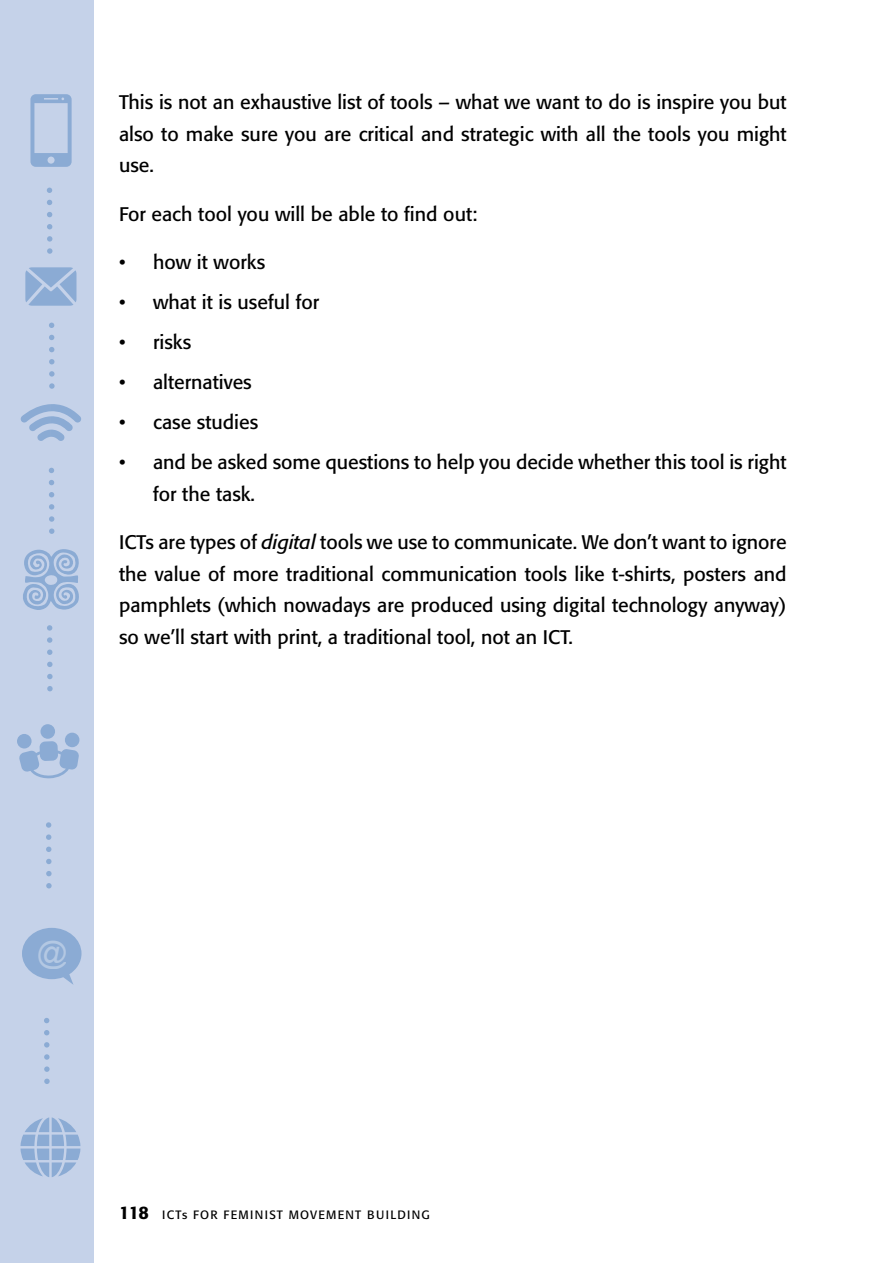
<style>
.page{position:relative;width:893px;height:1263px;background:#fff}
.page>*{position:absolute;margin:0;border:0;box-sizing:border-box;transform-origin:0 0}
.t1{font:30.45px "Arial";color:#fff}
.t2{font:19.5px/31.5px "Formata";color:#000;text-align:justify}
.t3{font:12px "Formata";letter-spacing:.1em;color:#000}
.s1{font-style:italic}
.s2{font-weight:500;font-size:18px}
</style>
<div class="page">
<div style="left:0;top:0;width:94px;height:1263px;background:#c5d2e9"></div>
<svg style="left:30px;top:94px;width:42px;height:73px"></svg>
<svg style="left:25px;top:267px;width:51px;height:39px"></svg>
<svg style="left:20px;top:404px;width:61px;height:37px"></svg>
<div style="left:40px;top:724px;width:15px;height:15px;background:#8babd4;border-radius:50%"></div>
<div style="left:17px;top:734px;width:15px;height:15px;background:#8babd4;border-radius:50%"></div>
<svg style="left:19px;top:741px;width:60px;height:37px"></svg>
<div style="left:65px;top:732px;width:15px;height:15px;background:#8babd4;border-radius:50%"></div>
<svg style="left:22px;top:928px;width:60px;height:57px"></svg>
<svg style="left:20px;top:1117px;width:60px;height:60px"></svg>
<svg style="left:47px;top:188px;width:5px;height:5px"></svg>
<svg style="left:47px;top:200px;width:5px;height:5px"></svg>
<svg style="left:47px;top:212px;width:5px;height:5px"></svg>
<svg style="left:47px;top:224px;width:5px;height:5px"></svg>
<svg style="left:47px;top:236px;width:5px;height:6px"></svg>
<svg style="left:47px;top:248px;width:5px;height:6px"></svg>
<svg style="left:49px;top:323px;width:5px;height:5px"></svg>
<svg style="left:49px;top:335px;width:5px;height:5px"></svg>
<svg style="left:49px;top:347px;width:5px;height:5px"></svg>
<svg style="left:49px;top:359px;width:5px;height:5px"></svg>
<svg style="left:49px;top:371px;width:6px;height:6px"></svg>
<svg style="left:49px;top:383px;width:6px;height:6px"></svg>
<svg style="left:49px;top:468px;width:5px;height:5px"></svg>
<svg style="left:49px;top:480px;width:5px;height:5px"></svg>
<svg style="left:49px;top:492px;width:5px;height:5px"></svg>
<svg style="left:49px;top:504px;width:5px;height:6px"></svg>
<svg style="left:49px;top:516px;width:5px;height:6px"></svg>
<svg style="left:49px;top:528px;width:5px;height:6px"></svg>
<svg style="left:47px;top:625px;width:5px;height:6px"></svg>
<svg style="left:47px;top:637px;width:5px;height:6px"></svg>
<svg style="left:47px;top:649px;width:5px;height:6px"></svg>
<svg style="left:47px;top:662px;width:6px;height:5px"></svg>
<svg style="left:47px;top:674px;width:6px;height:5px"></svg>
<svg style="left:47px;top:686px;width:6px;height:5px"></svg>
<svg style="left:46px;top:822px;width:5px;height:6px"></svg>
<svg style="left:46px;top:834px;width:5px;height:6px"></svg>
<svg style="left:46px;top:847px;width:5px;height:5px"></svg>
<svg style="left:46px;top:859px;width:6px;height:5px"></svg>
<svg style="left:46px;top:871px;width:6px;height:5px"></svg>
<svg style="left:46px;top:883px;width:6px;height:5px"></svg>
<svg style="left:44px;top:1018px;width:5px;height:5px"></svg>
<svg style="left:44px;top:1030px;width:5px;height:5px"></svg>
<svg style="left:44px;top:1042px;width:5px;height:5px"></svg>
<svg style="left:44px;top:1054px;width:6px;height:6px"></svg>
<svg style="left:44px;top:1066px;width:6px;height:6px"></svg>
<svg style="left:44px;top:1078px;width:6px;height:6px"></svg>
<svg style="left:23px;top:549px;width:56px;height:61px"></svg>
<p class="t2" style="left:119px;top:86px;width:669px">This is not an exhaustive list of tools – what we want to do is inspire you but also to make sure you are critical and strategic with all the tools you might use.</p>
<p class="t2" style="left:119px;top:198px;width:360px">For each tool you will be able to find out:</p>
<p class="t2" style="left:119px;top:246px;width:148px">• how it works</p>
<p class="t2" style="left:119px;top:286px;width:202px">• what it is useful for</p>
<p class="t2" style="left:119px;top:326px;width:74px">• risks</p>
<p class="t2" style="left:119px;top:366px;width:134px">• alternatives</p>
<p class="t2" style="left:119px;top:406px;width:141px">• case studies</p>
<p class="t2" style="left:153px;top:446px;width:635px;text-indent:-34px">• and be asked some questions to help you decide whether this tool is right for the task.</p>
<p class="t2" style="left:119px;top:526px;width:669px">ICTs are types of <span class="s1">digital</span> tools we use to communicate. We don’t want to ignore the value of more traditional communication tools like t-shirts, posters and pamphlets (which nowadays are produced using digital technology anyway) so we’ll start with print, a traditional tool, not an ICT.</p>
<h1 class="t1" style="left:36px;top:932px;width:32px">@</h1>
<p class="t3" style="left:119px;top:1207px;width:312px"><span class="s2">118</span> ICTs for femi nist movement bui ldi ng</p>
</div>
